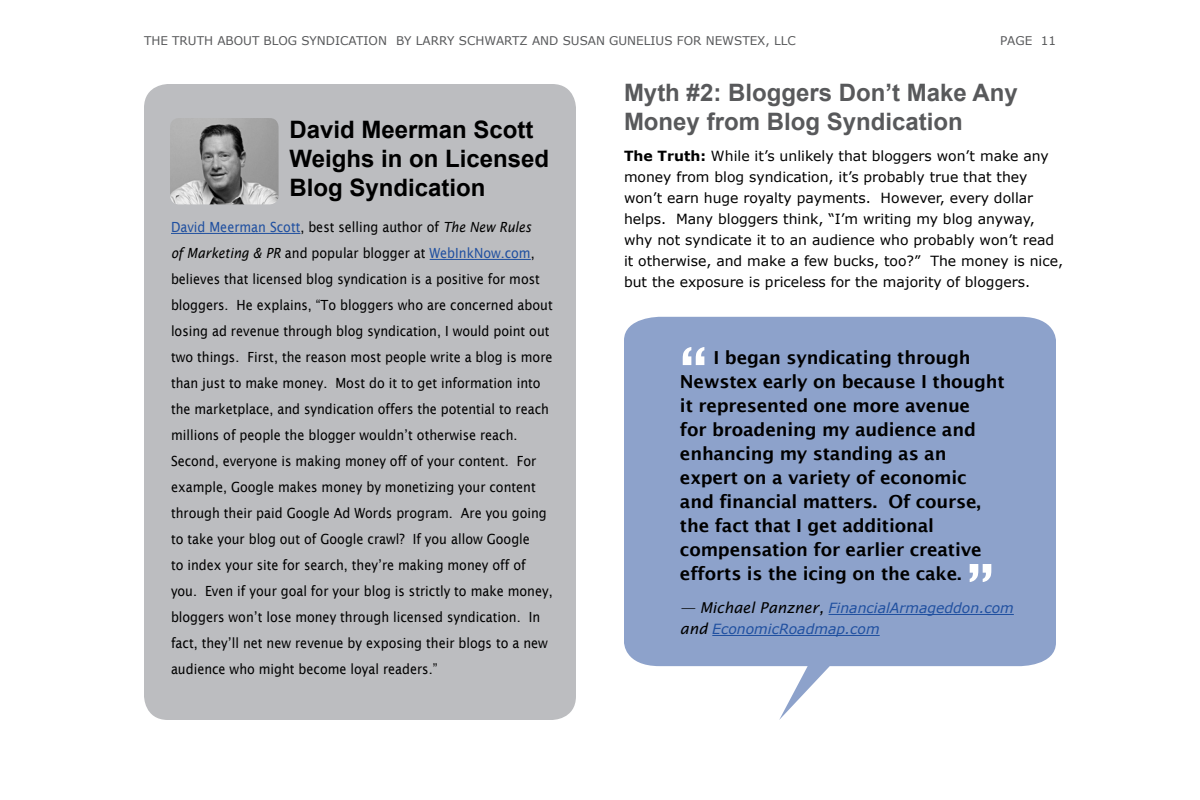
<style>
.page{position:relative;width:1200px;height:800px;background:#fff}
.page>*{position:absolute;margin:0;border:0;box-sizing:border-box;transform-origin:0 0}
.t1{font:600 60px "Lucida Sans";color:#fff}
.t2{font:700 24px/28.8px "Arial";color:#58595b}
.t3{font:700 24px/28.8px "Arial";color:#000}
.t4{font:600 18px/24px "Lucida Sans";letter-spacing:-.01em;color:#000}
.t5{font:14px/26px "Lucida Sans";color:#000;scale:.9 1}
.t6{font:14px/21px "Verdana";color:#000}
.t7{font:italic 14px "Verdana";color:#2050a0}
.t8{font:12px "Verdana";color:#58595b}
.s1{color:#2050a0}
.s2{font-style:italic}
.s3{font-weight:700}
.s4{font-family:"Lucida Sans";font-size:15px;color:#000}
</style>
<div class="page">
<div style="left:144px;top:84px;width:432px;height:636px;background:#bcbdc0;border-radius:24px"></div>
<hr style="left:171px;top:233px;width:129px;height:1px;background:#2050a0">
<hr style="left:430px;top:259px;width:101px;height:1px;background:#2050a0">
<svg style="left:624px;top:317px;width:432px;height:403px;background:#9caed1"></svg>
<hr style="left:829px;top:614px;width:185px;height:1px;background:#2050a0">
<hr style="left:712px;top:635px;width:168px;height:1px;background:#2050a0">
<img style="left:170px;top:118px;width:109px;height:86px">
<p class="t8" style="left:144px;top:33px;width:235px">the truth abo ut blog syndicationb</p>
<p class="t8" style="left:404px;top:33px;width:393px">y Larry Schwartz and susan gun elius fo r n ewstex, llc</p>
<p class="t8" style="left:1000px;top:33px;width:57px">page 11</p>
<h2 class="t3" style="left:290px;top:116px;width:261px">David Meerman Scott<br>Weighs in on Licensed<br>Blog Syndication</h2>
<p class="t5" style="left:171px;top:214px;width:426px"><span class="s1">David Meerman Scott</span>, best selling author of <span class="s2">The New Rules<br>of Marketing &amp; PR</span> and popular blogger at <span class="s1">WebInkNow.com</span>, believes that licensed blog syndication is a positive for most bloggers. He explains, “To bloggers who are concerned about losing ad revenue through blog syndication, I would point out two things. First, the reason most people write a blog is more than just to make money. Most do it to get information into the marketplace, and syndication offers the potential to reach millions of people the blogger wouldn’t otherwise reach.<br>Second, everyone is making money off of your content. For example, Google makes money by monetizing your content through their paid Google Ad Words program. Are you going to take your blog out of Google crawl? If you allow Google<br>to index your site for search, they’re making money off of you. Even if your goal for your blog is strictly to make money, bloggers won’t lose money through licensed syndication. In fact, they’ll net new revenue by exposing their blogs to a new audience who might become loyal readers.”</p>
<h2 class="t2" style="left:624px;top:79px;width:395px">Myth #2: Bloggers Don’t Make Any<br>Money from Blog Syndication</h2>
<p class="t6" style="left:624px;top:146px;width:441px"><span class="s3">The Truth:</span> While it’s unlikely that bloggers won’t make any money from blog syndication, it’s probably true that they won’t earn huge royalty payments. H owever, every dollar helps. Many bloggers think, “I’m writing my blog anyway, why not syndicate it to an audience who probably won’t read it otherwise, and make a few bucks, too?” The money is nice, but the exposure is priceless for the majority of bloggers.</p>
<h1 class="t1" style="left:680px;top:338px;width:29px">“</h1>
<p class="t4" style="left:680px;top:346px;width:326px;text-indent:34px">I began syndicating through<br>Newstex early on because I thought it represented one more avenue<br>for broadening my audience and enhancing my standing as an expert on a variety of economic and financial matters. Of course, the fact that I get additional compensation for earlier creative efforts is the icing on the cake.</p>
<p class="t7" style="left:680px;top:599px;width:335px"><span class="s4">— Michael Panzner,</span> FinancialArmageddon.com</p>
<h1 class="t1" style="left:967px;top:555px;width:29px">”</h1>
<p class="t7" style="left:680px;top:620px;width:201px"><span class="s4">and</span> EconomicRoadmap.com</p>
</div>
